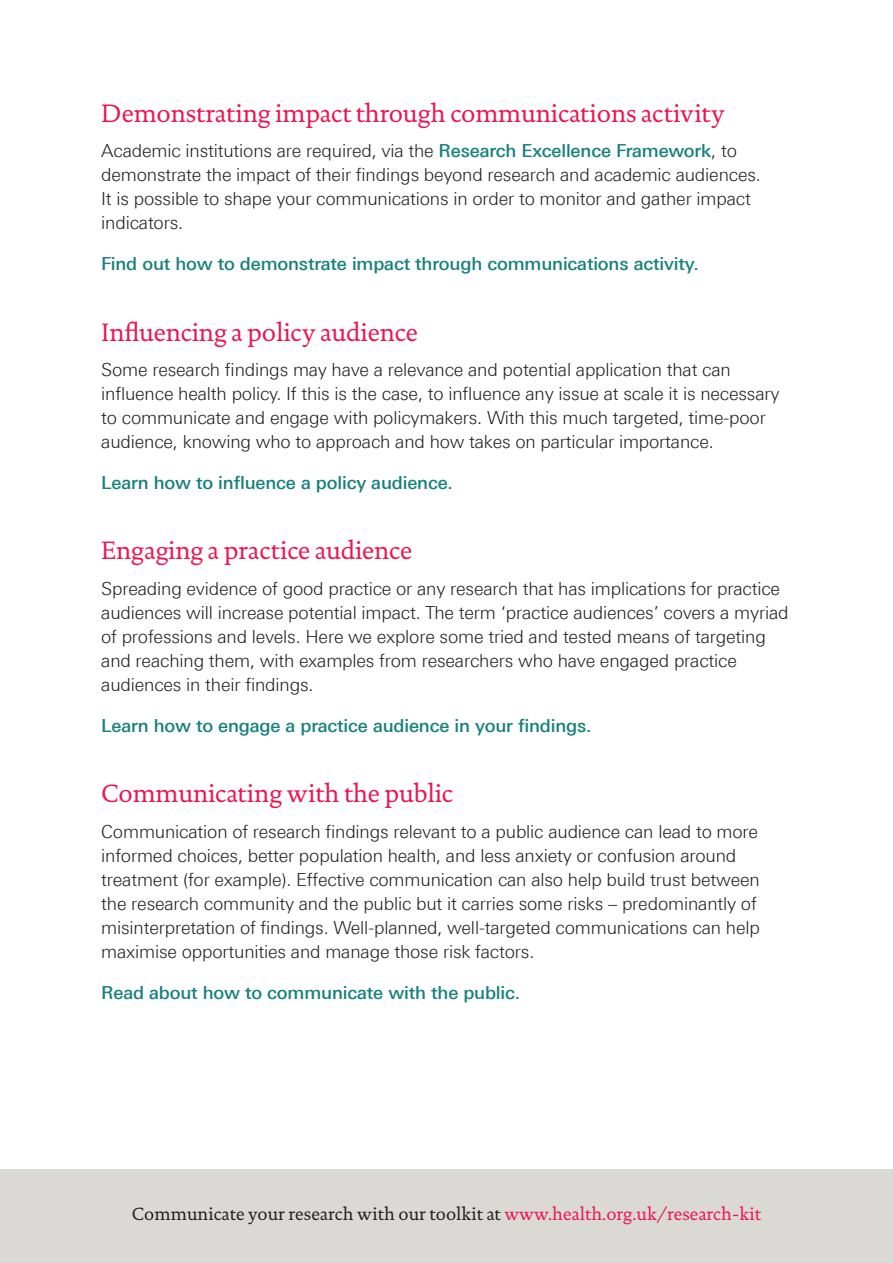
<style>
.page{position:relative;width:893px;height:1263px;background:#fff}
.page>*{position:absolute;margin:0;border:0;box-sizing:border-box;transform-origin:0 0}
.Header_1{font:25.5px "DTL Documenta TOT";letter-spacing:-.01em;color:#ed1450}
.Body_para{font:300 18px/24px "LT Univers Basic";letter-spacing:-.01em;color:#231f20}
.Body_para-2{font:500 18px "Linotype Univers 530";letter-spacing:-.01em;color:#17817d}
.t1{font:18px "DTL Documenta TOT";color:#231f20}
.s1{font-family:"Linotype Univers 530";font-weight:500;color:#17817d}
.s2{color:#ed1450}
</style>
<div class="page">
<div style="left:0;top:1169px;width:893px;height:94px;background:#dbd9d6"></div>
<p class="Header_1" style="left:101px;top:98px;width:625px">Demonstrating impact through communications activity</p>
<p class="Body_para" style="left:101px;top:139px;width:661px">Academic institutions are required, via the <span class="s1">Research Excellence Framework</span>, to demonstrate the impact of their findings beyond research and academic audiences.<br>It is possible to shape your communications in order to monitor and gather impact indicators.</p>
<p class="Body_para-2" style="left:101px;top:253px;width:599px">Find out how to demonstrate impact through communications activity.</p>
<p class="Header_1" style="left:101px;top:317px;width:318px">Influencing a policy audience</p>
<p class="Body_para" style="left:101px;top:358px;width:680px">Some research findings may have a relevance and potential application that can influence health policy. If this is the case, to influence any issue at scale it is necessary to communicate and engage with policymakers. With this much targeted, time-poor audience, knowing who to approach and how takes on particular importance.</p>
<p class="Body_para-2" style="left:101px;top:472px;width:353px">Learn how to influence a policy audience.</p>
<p class="Header_1" style="left:101px;top:536px;width:313px">Engaging a practice audience</p>
<p class="Body_para" style="left:101px;top:576px;width:689px">Spreading evidence of good practice or any research that has implications for practice audiences will increase potential impact. The term ‘practice audiences’ covers a myriad of professions and levels. Here we explore some tried and tested means of targeting and reaching them, with examples from researchers who have engaged practice audiences in their findings.</p>
<p class="Body_para-2" style="left:101px;top:715px;width:492px">Learn how to engage a practice audience in your findings.</p>
<p class="Header_1" style="left:101px;top:779px;width:353px">Communicating with the public</p>
<p class="Body_para" style="left:101px;top:819px;width:660px">Communication of research findings relevant to a public audience can lead to more informed choices, better population health, and less anxiety or confusion around treatment (for example). Effective communication can also help build trust between the research community and the public but it carries some risks – predominantly of misinterpretation of findings. Well-planned, well-targeted communications can help maximise opportunities and manage those risk factors.</p>
<p class="Body_para-2" style="left:101px;top:982px;width:421px">Read about how to communicate with the public.</p>
<p class="t1" style="left:132px;top:1203px;width:631px">Communicate your research with our toolkit at <span class="s2">www.health.org.uk/research-kit</span></p>
</div>
